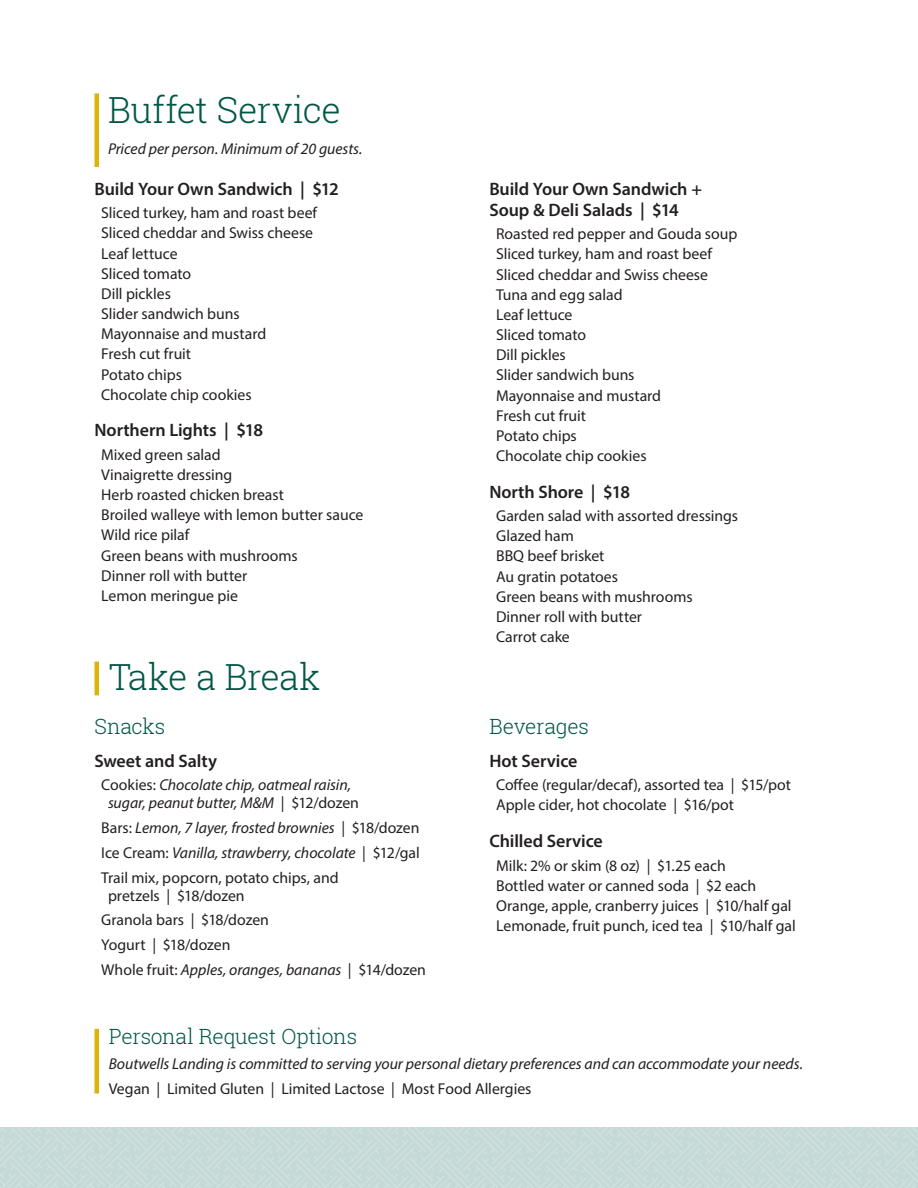
<style>
.page{position:relative;width:918px;height:1188px;background:#fff}
.page>*{position:absolute;margin:0;border:0;box-sizing:border-box;transform-origin:0 0}
.Header_Roboto_24{font:300 36px "Roboto Slab";letter-spacing:-.015em;color:#005746}
.Header_Roboto_14{font:300 21px "Roboto Slab";letter-spacing:-.01em;color:#005746}
.Subhead_12{font:600 18px/21px "Myriad Pro";letter-spacing:-.005em;color:#231f20}
.Items{font:15.75px/18px "Myriad Pro";letter-spacing:-.005em;color:#231f20}
.Items-2{font:italic 15.75px/18px "Myriad Pro";letter-spacing:-.005em;color:#231f20;text-align:center}
.s1{font-style:normal}
</style>
<div class="page">
<div style="left:0;top:1127px;width:918px;height:61px;background:#c5dad7"></div>
<div style="left:94px;top:93px;width:5px;height:74px;background:#deb308"></div>
<div style="left:94px;top:662px;width:5px;height:33px;background:#deb308"></div>
<div style="left:94px;top:1029px;width:5px;height:64px;background:#deb308"></div>
<p class="Header_Roboto_24" style="left:108px;top:85px;width:235px">Buffet Service</p>
<p class="Items-2" style="left:108px;top:140px;width:256px">Priced per person. Minimum of 20 guests.</p>
<p class="Subhead_12" style="left:94px;top:178px;width:246px">Build Your Own Sandwich | $12</p>
<p class="Items" style="left:101px;top:204px;width:218px">Sliced turkey, ham and roast beef</p>
<p class="Items" style="left:101px;top:224px;width:213px">Sliced cheddar and Swiss cheese</p>
<p class="Items" style="left:101px;top:244px;width:78px">Leaf lettuce</p>
<p class="Items" style="left:101px;top:264px;width:91px">Sliced tomato</p>
<p class="Items" style="left:101px;top:284px;width:71px">Dill pickles</p>
<p class="Items" style="left:101px;top:304px;width:140px">Slider sandwich buns</p>
<p class="Items" style="left:101px;top:325px;width:167px">Mayonnaise and mustard</p>
<p class="Items" style="left:101px;top:345px;width:91px">Fresh cut fruit</p>
<p class="Items" style="left:101px;top:365px;width:82px">Potato chips</p>
<p class="Items" style="left:101px;top:385px;width:152px">Chocolate chip cookies</p>
<p class="Subhead_12" style="left:94px;top:419px;width:170px">Northern Lights | $18</p>
<p class="Items" style="left:101px;top:445px;width:121px">Mixed green salad</p>
<p class="Items" style="left:101px;top:465px;width:133px">Vinaigrette dressing</p>
<p class="Items" style="left:101px;top:486px;width:184px">Herb roasted chicken breast</p>
<p class="Items" style="left:101px;top:506px;width:264px">Broiled walleye with lemon butter sauce</p>
<p class="Items" style="left:101px;top:526px;width:90px">Wild rice pilaf</p>
<p class="Items" style="left:101px;top:546px;width:198px">Green beans with mushrooms</p>
<p class="Items" style="left:101px;top:566px;width:148px">Dinner roll with butter</p>
<p class="Items" style="left:101px;top:586px;width:138px">Lemon meringue pie</p>
<p class="Header_Roboto_24" style="left:109px;top:652px;width:213px">Take a Break</p>
<p class="Header_Roboto_14" style="left:94px;top:712px;width:72px">Snacks</p>
<p class="Subhead_12" style="left:94px;top:750px;width:124px">Sweet and Salty</p>
<p class="Items-2" style="left:101px;top:776px;width:259px"><span class="s1">Cookies:</span> Chocolate chip, oatmeal raisin, sugar, peanut butter, M&amp;M <span class="s1">| $12/dozen</span></p>
<p class="Items-2" style="left:101px;top:819px;width:320px"><span class="s1">Bars:</span> Lemon, 7 layer, frosted brownies <span class="s1">| $18/dozen</span></p>
<p class="Items-2" style="left:101px;top:843px;width:320px"><span class="s1">Ice Cream:</span> Vanilla, strawberry, chocolate <span class="s1">| $12/gal</span></p>
<p class="Items" style="left:108px;top:868px;width:232px;text-indent:-7px">Trail mix, popcorn, potato chips, and pretzels | $18/dozen</p>
<p class="Items" style="left:101px;top:911px;width:169px">Granola bars | $18/dozen</p>
<p class="Items" style="left:101px;top:936px;width:131px">Yogurt | $18/dozen</p>
<p class="Items-2" style="left:101px;top:960px;width:326px"><span class="s1">Whole fruit:</span> Apples, oranges, bananas <span class="s1">| $14/dozen</span></p>
<p class="Subhead_12" style="left:489px;top:178px;width:214px">Build Your Own Sandwich +<br>Soup &amp; Deli Salads | $14</p>
<p class="Items" style="left:496px;top:225px;width:243px">Roasted red pepper and Gouda soup</p>
<p class="Items" style="left:496px;top:245px;width:218px">Sliced turkey, ham and roast beef</p>
<p class="Items" style="left:496px;top:265px;width:213px">Sliced cheddar and Swiss cheese</p>
<p class="Items" style="left:496px;top:285px;width:128px">Tuna and egg salad</p>
<p class="Items" style="left:496px;top:305px;width:78px">Leaf lettuce</p>
<p class="Items" style="left:496px;top:325px;width:91px">Sliced tomato</p>
<p class="Items" style="left:496px;top:346px;width:71px">Dill pickles</p>
<p class="Items" style="left:496px;top:366px;width:140px">Slider sandwich buns</p>
<p class="Items" style="left:496px;top:386px;width:167px">Mayonnaise and mustard</p>
<p class="Items" style="left:496px;top:406px;width:91px">Fresh cut fruit</p>
<p class="Items" style="left:496px;top:426px;width:82px">Potato chips</p>
<p class="Items" style="left:496px;top:446px;width:152px">Chocolate chip cookies</p>
<p class="Subhead_12" style="left:489px;top:481px;width:142px">North Shore | $18</p>
<p class="Items" style="left:496px;top:507px;width:244px">Garden salad with assorted dressings</p>
<p class="Items" style="left:496px;top:527px;width:79px">Glazed ham</p>
<p class="Items" style="left:496px;top:547px;width:110px">BBQ beef brisket</p>
<p class="Items" style="left:496px;top:567px;width:123px">Au gratin potatoes</p>
<p class="Items" style="left:496px;top:587px;width:198px">Green beans with mushrooms</p>
<p class="Items" style="left:496px;top:607px;width:148px">Dinner roll with butter</p>
<p class="Items" style="left:496px;top:627px;width:75px">Carrot cake</p>
<p class="Header_Roboto_14" style="left:489px;top:712px;width:101px">Beverages</p>
<p class="Subhead_12" style="left:489px;top:750px;width:90px">Hot Service</p>
<p class="Items" style="left:496px;top:776px;width:296px">Coffee (regular/decaf), assorted tea | $15/pot</p>
<p class="Items" style="left:496px;top:796px;width:239px">Apple cider, hot chocolate | $16/pot</p>
<p class="Subhead_12" style="left:489px;top:830px;width:115px">Chilled Service</p>
<p class="Items" style="left:496px;top:856px;width:231px">Milk: 2% or skim (8 oz) | $1.25 each</p>
<p class="Items" style="left:496px;top:876px;width:262px">Bottled water or canned soda | $2 each</p>
<p class="Items" style="left:496px;top:896px;width:297px">Orange, apple, cranberry juices | $10/half gal</p>
<p class="Items" style="left:496px;top:916px;width:301px">Lemonade, fruit punch, iced tea | $10/half gal</p>
<p class="Header_Roboto_14" style="left:109px;top:1022px;width:250px">Personal Request Options</p>
<p class="Items-2" style="left:109px;top:1054px;width:696px">Boutwells Landing is committed to serving your personal dietary preferences and can accommodate your needs.</p>
<p class="Items" style="left:109px;top:1079px;width:424px">Vegan | Limited Gluten | Limited Lactose | Most Food Allergies</p>
</div>
